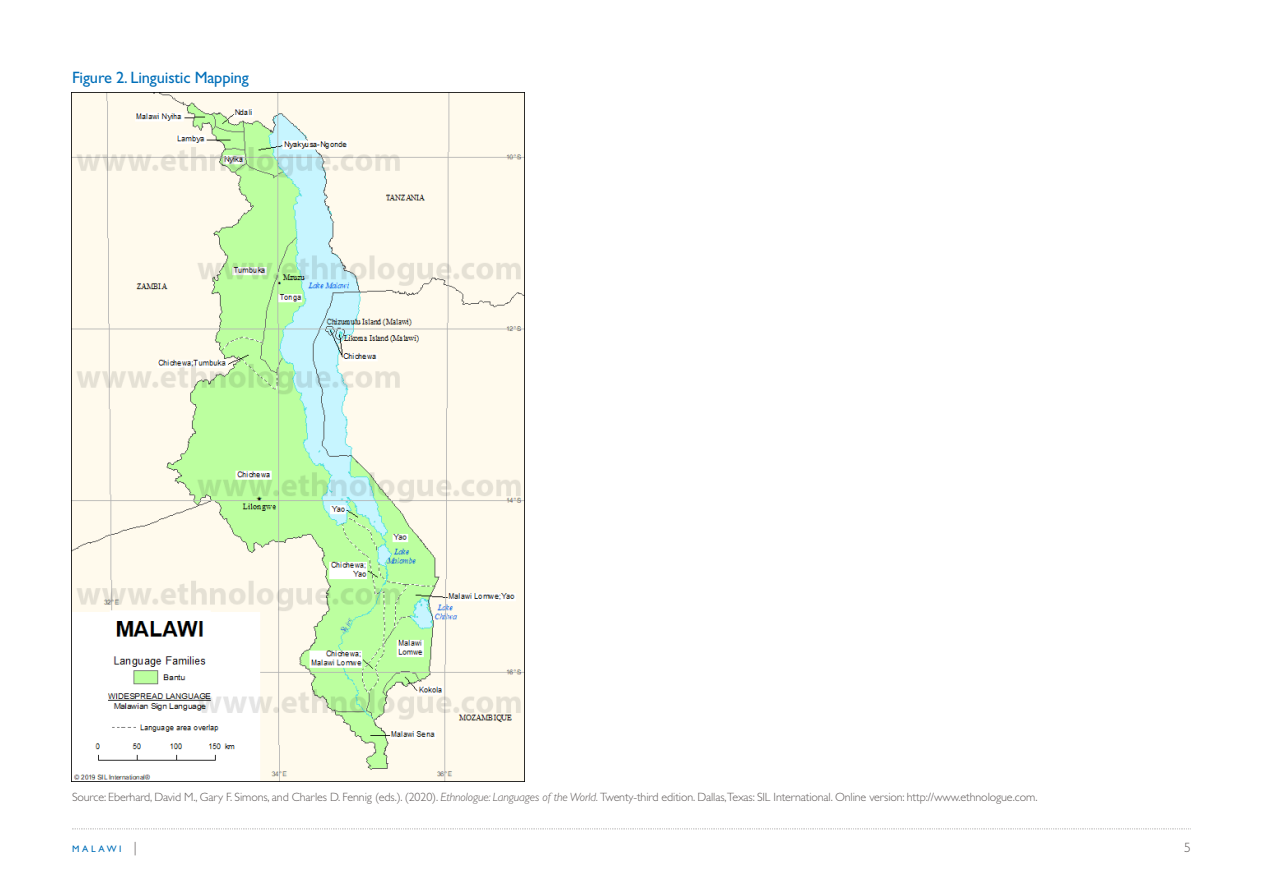
<style>
.page{position:relative;width:1263px;height:893px;background:#fff}
.page>*{position:absolute;margin:0;border:0;box-sizing:border-box;transform-origin:0 0}
.t1{font:16.5px "Gill Sans Std";letter-spacing:-.01em;color:#006fb9}
.t2{font:300 13.5px "Gill Sans Std";color:#605b5a}
.t3{font:300 12px "Gill Sans Std";letter-spacing:-.01em;color:#605b5a}
.t4{font:9.45px "Gill Sans Std";letter-spacing:.285em;color:#006fb9}
.s1{font-style:italic}
.s2{font-weight:300;font-size:13.5px;color:#605b5a}
</style>
<div class="page">
<svg style="left:72px;top:828px;width:1119px;height:2px"></svg>
<img style="left:72px;top:92px;width:453px;height:690px">
<p class="t1" style="left:72px;top:68px;width:178px">Figure 2. Linguistic Mapping</p>
<p class="t3" style="left:72px;top:790px;width:967px">Source: Eberhard, David M., Gary F. Simons, and Charles D. Fennig (eds.). (2020). <span class="s1">Ethnologue: Languages of the World.</span> Twenty-third edition. Dallas,Texas: SIL International. Online version: http://www.ethnologue.com.</p>
<p class="t4" style="left:72px;top:843px;width:66px">MALAWI <span class="s2">|</span></p>
<p class="t2" style="left:1184px;top:840px;width:8px">5</p>
</div>
